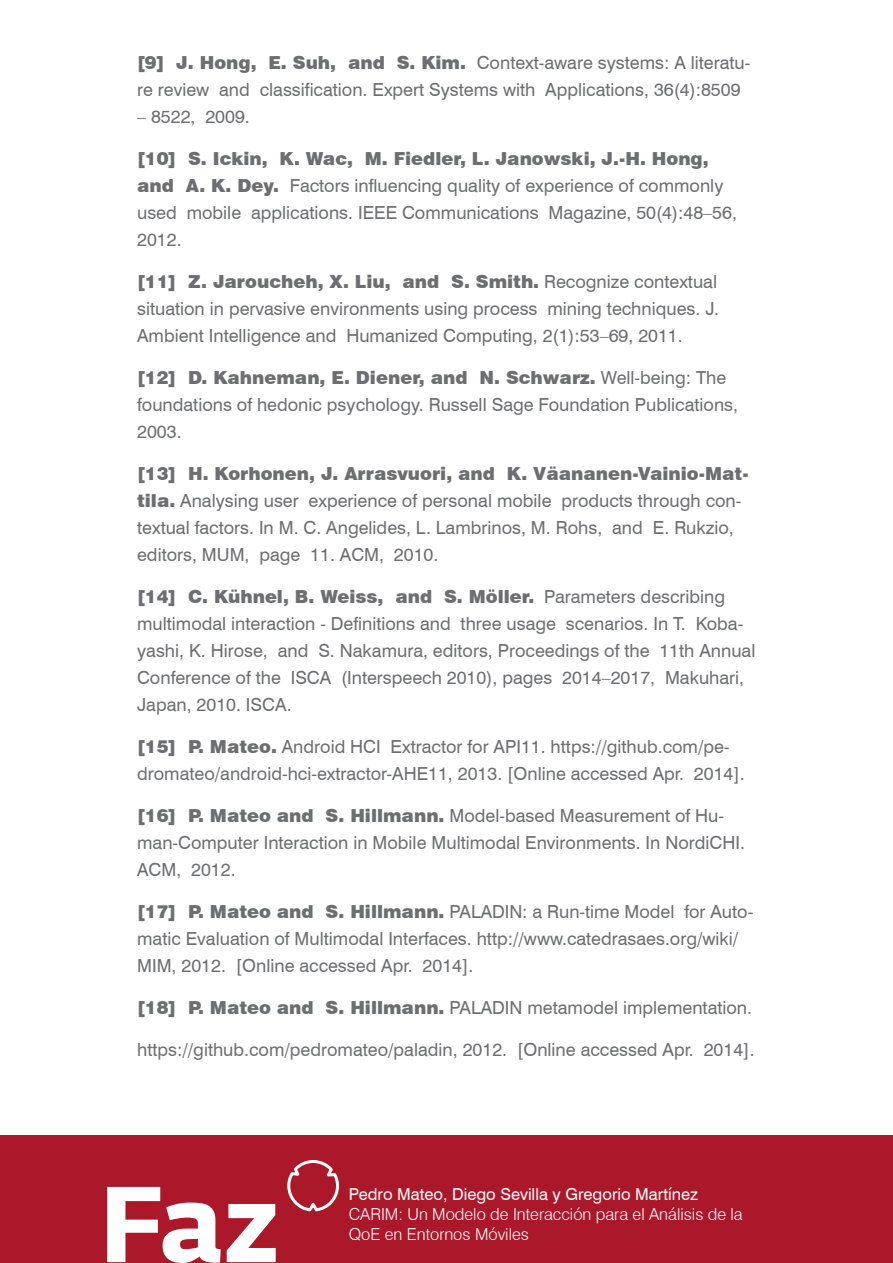
<style>
.page{position:relative;width:893px;height:1263px;background:#fff}
.page>*{position:absolute;margin:0;border:0;box-sizing:border-box;transform-origin:0 0}
.t1{font:18px/27px "Swiss 721 BT";color:#6d6e71}
.t2{font:300 16.5px/19.8px "Swiss 721 BT";color:#fff}
.t3{font:16.5px "Swiss 721 BT";color:#fff}
.s1{font-weight:900}
</style>
<div class="page">
<div style="left:0;top:1135px;width:893px;height:128px;background:#ab1829"></div>
<svg style="left:107px;top:1187px;width:114px;height:76px"></svg>
<svg style="left:227px;top:1204px;width:49px;height:58px"></svg>
<svg style="left:287px;top:1160px;width:52px;height:52px"></svg>
<p class="t1" style="left:137px;top:49px;width:615px"><span class="s1">[9] J. Hong, E. Suh, and S. Kim.</span> Context-aware systems: A literatu&shy;re review and classification. Expert Systems with Applications, 36(4):8509</p>
<p class="t1" style="left:137px;top:103px;width:114px">– 8522, 2009.</p>
<p class="t1" style="left:137px;top:145px;width:601px"><span class="s1">[10] S. Ickin, K. Wac, M. Fiedler, L. Janowski, J.-H. Hong, and A. K. Dey.</span> Factors influencing quality of experience of commonly used mobile applications. IEEE Communications Magazine, 50(4):48–56, 2012.</p>
<p class="t1" style="left:137px;top:268px;width:583px;text-align:justify"><span class="s1">[11] Z. Jaroucheh, X. Liu, and S. Smith.</span> Recognize contextual situation in pervasive environments using process mining techniques. J.<br>Ambient Intelligence and Humanized Computing, 2(1):53–69, 2011.</p>
<p class="t1" style="left:137px;top:364px;width:602px"><span class="s1">[12] D. Kahneman, E. Diener, and N. Schwarz.</span> Well-being: The foundations of hedonic psychology. Russell Sage Foundation Publications,<br>2003.</p>
<p class="t1" style="left:137px;top:460px;width:613px"><span class="s1">[13] H. Korhonen, J. Arrasvuori, and K. Väananen-Vainio-Mat&shy;tila.</span> Analysing user experience of personal mobile products through con&shy;textual factors. In M. C. Angelides, L. Lambrinos, M. Rohs, and E. Rukzio, editors, MUM, page 11. ACM, 2010.</p>
<p class="t1" style="left:137px;top:583px;width:620px"><span class="s1">[14] C. Kühnel, B. Weiss, and S. Möller.</span> Parameters describing multimodal interaction - Definitions and three usage scenarios. In T. Koba&shy;yashi, K. Hirose, and S. Nakamura, editors, Proceedings of the 11th Annual Conference of the ISCA (Interspeech 2010), pages 2014–2017, Makuhari, Japan, 2010. ISCA.</p>
<p class="t1" style="left:137px;top:733px;width:609px"><span class="s1">[15] P. Mateo.</span> Android HCI Extractor for API11. https://github.com/pe&shy;dromateo/android-hci-extractor-AHE11, 2013. [Online accessed Apr. 2014].</p>
<p class="t1" style="left:137px;top:802px;width:609px"><span class="s1">[16] P. Mateo and S. Hillmann.</span> Model-based Measurement of Hu&shy;man-Computer Interaction in Mobile Multimodal Environments. In NordiCHI.<br>ACM, 2012.</p>
<p class="t1" style="left:137px;top:898px;width:618px"><span class="s1">[17] P. Mateo and S. Hillmann.</span> PALADIN: a Run-time Model for Auto&shy;matic Evaluation of Multimodal Interfaces. http://www.catedrasaes.org/wiki/<br>MIM, 2012. [Online accessed Apr. 2014].</p>
<p class="t1" style="left:137px;top:994px;width:616px"><span class="s1">[18] P. Mateo and S. Hillmann.</span> PALADIN metamodel implementation.</p>
<p class="t1" style="left:137px;top:1036px;width:619px">https://github.com/pedromateo/paladin, 2012. [Online accessed Apr. 2014].</p>
<p class="t3" style="left:349px;top:1184px;width:351px">Pedro Mateo, Diego Sevilla y Gregorio Martínez</p>
<p class="t2" style="left:349px;top:1204px;width:396px">CARIM: Un Modelo de Interacción para el Análisis de la<br>QoE en Entornos Móviles</p>
</div>
